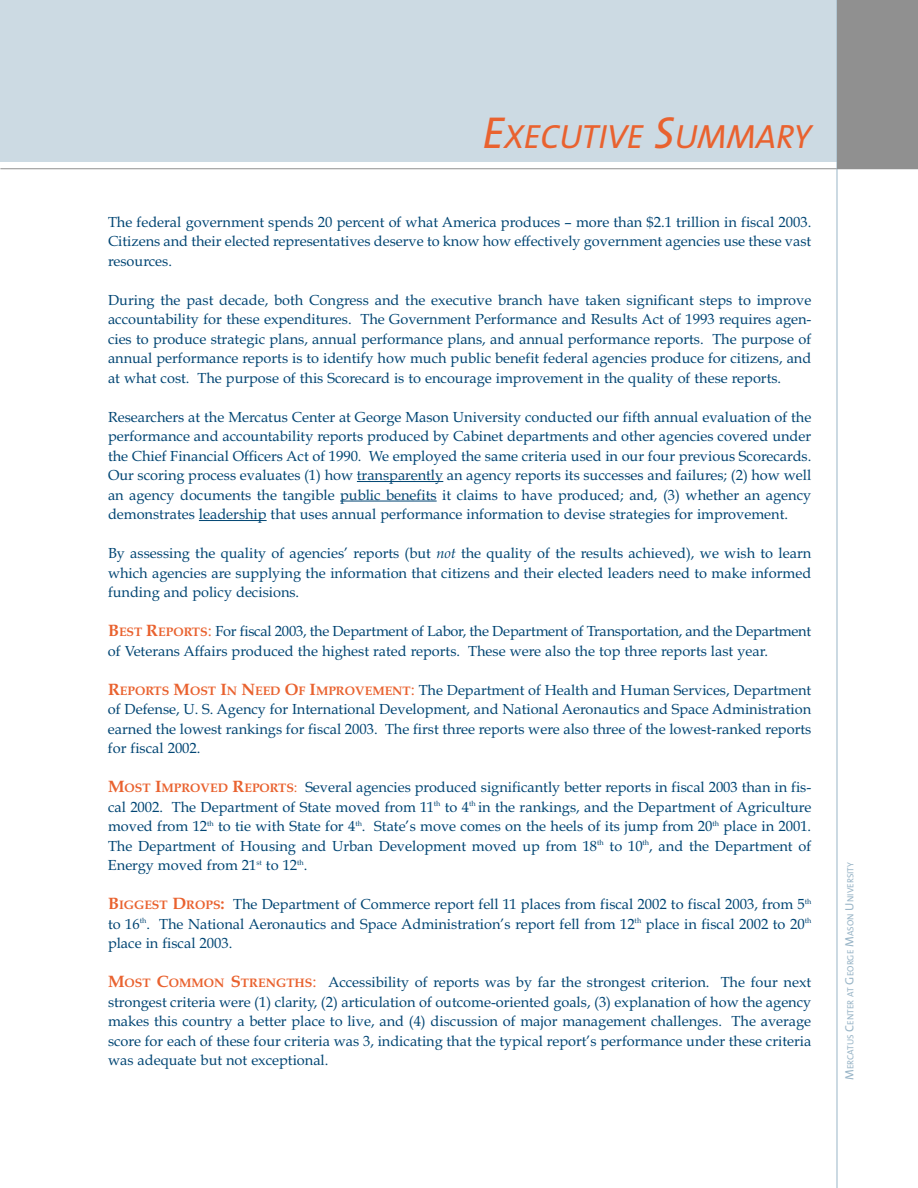
<style>
.page{position:relative;width:918px;height:1188px;background:#fff}
.page>*{position:absolute;margin:0;border:0;box-sizing:border-box;transform-origin:0 0}
.t1{font:italic 33.75px "The Sans Caps";letter-spacing:-.005em;color:#e9622f}
.t2{font:14.55px/19.5px "Book Antiqua";color:#004573;text-align:justify}
.t3{font:9px "The Sans";color:#99b5c7}
.s1{font-size:45px}
.s2{font-style:italic}
.s3{font-weight:700;font-size:16.5px;color:#e9622f}
.s4{font-weight:700;font-size:12.3px;color:#e9622f}
.s5{font-size:16.5px;color:#e9622f}
.s6{color:#e9622f}
.s7{font-size:12px}
</style>
<div class="page">
<div style="left:0;top:0;width:918px;height:162px;background:#ccdae3"></div>
<hr style="left:0;top:168px;width:918px;height:1px;background:#909090">
<hr style="left:837px;top:0;width:1px;height:1188px;background:#99b5c7">
<div style="left:837px;top:0;width:81px;height:169px;background:#909090"></div>
<hr style="left:357px;top:481px;width:54px;height:1px;background:#004573">
<hr style="left:411px;top:481px;width:32px;height:1px;background:#004573">
<hr style="left:340px;top:501px;width:97px;height:1px;background:#004573">
<hr style="left:199px;top:520px;width:68px;height:1px;background:#004573">
<h1 class="t1" style="left:482px;top:125px;width:330px"><span class="s1">E</span>XECUTIVE <span class="s1">S</span>UMMARY</h1>
<p class="t2" style="left:108px;top:212px;width:705px">The federal government spends 20 percent of what America produces – more than $2.1 trillion in fiscal 2003.<br>Citizens and their elected representatives deserve to know how effectively government agencies use these vast resources.</p>
<p class="t2" style="left:108px;top:290px;width:705px">During the past decade, both Congress and the executive branch have taken significant steps to improve accountability for these expenditures. The Government Performance and Results Act of 1993 requires agen&shy;cies to produce strategic plans, annual performance plans, and annual performance reports. The purpose of annual performance reports is to identify how much public benefit federal agencies produce for citizens, and at what cost. The purpose of this Scorecard is to encourage improvement in the quality of these reports.</p>
<p class="t2" style="left:108px;top:407px;width:705px">Researchers at the Mercatus Center at George Mason University conducted our fifth annual evaluation of the performance and accountability reports produced by Cabinet departments and other agencies covered under the Chief Financial Officers Act of 1990. We employed the same criteria used in our four previous Scorecards.<br>Our scoring process evaluates (1) how transparently an agency reports its successes and failures; (2) how well an agency documents the tangible public benefits it claims to have produced; and, (3) whether an agency demonstrates leadership that uses annual performance information to devise strategies for improvement.</p>
<p class="t2" style="left:108px;top:543px;width:705px">By assessing the quality of agencies’ reports (but <span class="s2">not</span> the quality of the results achieved), we wish to learn which agencies are supplying the information that citizens and their elected leaders need to make informed funding and policy decisions.</p>
<p class="t2" style="left:108px;top:621px;width:705px"><span class="s3">B</span><span class="s4">EST</span> <span class="s3">R</span><span class="s4">EPORTS</span><span class="s5">:</span> For fiscal 2003, the Department of Labor, the Department of Transportation, and the Department of Veterans Affairs produced the highest rated reports. These were also the top three reports last year.</p>
<p class="t2" style="left:108px;top:680px;width:705px"><span class="s3">R</span><span class="s4">EPORTS</span> <span class="s3">M</span><span class="s4">OST</span> <span class="s3">I</span><span class="s4">N</span> <span class="s3">N</span><span class="s4">EED</span> <span class="s3">O</span><span class="s4">F</span> <span class="s3">I</span><span class="s4">MPROVEMENT</span><span class="s5">:</span> The Department of Health and Human Services, Department of Defense, U. S. Agency for International Development, and National Aeronautics and Space Administration earned the lowest rankings for fiscal 2003. The first three reports were also three of the lowest-ranked reports for fiscal 2002.</p>
<p class="t2" style="left:108px;top:777px;width:705px"><span class="s3">M</span><span class="s4">OST</span> <span class="s3">I</span><span class="s4">MPROVED</span> <span class="s3">R</span><span class="s4">EPORTS</span><span class="s6">:</span> Several agencies produced significantly better reports in fiscal 2003 than in fis&shy;cal 2002. The Department of State moved from 11<sup>th</sup> to 4<sup>th</sup> in the rankings, and the Department of Agriculture moved from 12<sup>th</sup> to tie with State for 4<sup>th</sup>. State’s move comes on the heels of its jump from 20<sup>th</sup> place in 2001.<br>The Department of Housing and Urban Development moved up from 18<sup>th</sup> to 10<sup>th</sup>, and the Department of Energy moved from 21<sup>st</sup> to 12<sup>th</sup>.</p>
<p class="t2" style="left:108px;top:894px;width:705px"><span class="s3">B</span><span class="s4">IGGEST</span> <span class="s3">D</span><span class="s4">ROPS</span><span class="s3">:</span> The Department of Commerce report fell 11 places from fiscal 2002 to fiscal 2003, from 5<sup>th </sup>to 16<sup>th</sup>. The National Aeronautics and Space Administration’s report fell from 12<sup>th</sup> place in fiscal 2002 to 20<sup>th </sup>place in fiscal 2003.</p>
<p class="t2" style="left:108px;top:972px;width:705px"><span class="s3">M</span><span class="s4">OST</span> <span class="s3">C</span><span class="s4">OMMON</span> <span class="s3">S</span><span class="s4">TRENGTHS</span><span class="s5">:</span> Accessibility of reports was by far the strongest criterion. The four next strongest criteria were (1) clarity, (2) articulation of outcome-oriented goals, (3) explanation of how the agency makes this country a better place to live, and (4) discussion of major management challenges. The average score for each of these four criteria was 3, indicating that the typical report’s performance under these criteria was adequate but not exceptional.</p>
<p class="t3" style="left:847px;top:1080px;width:219px;rotate:-90deg"><span class="s7">M</span>ERCATUS <span class="s7">C</span>ENTER AT <span class="s7">G</span>EORGE <span class="s7">M</span>ASON <span class="s7">U</span>NIVERSITY</p>
</div>
